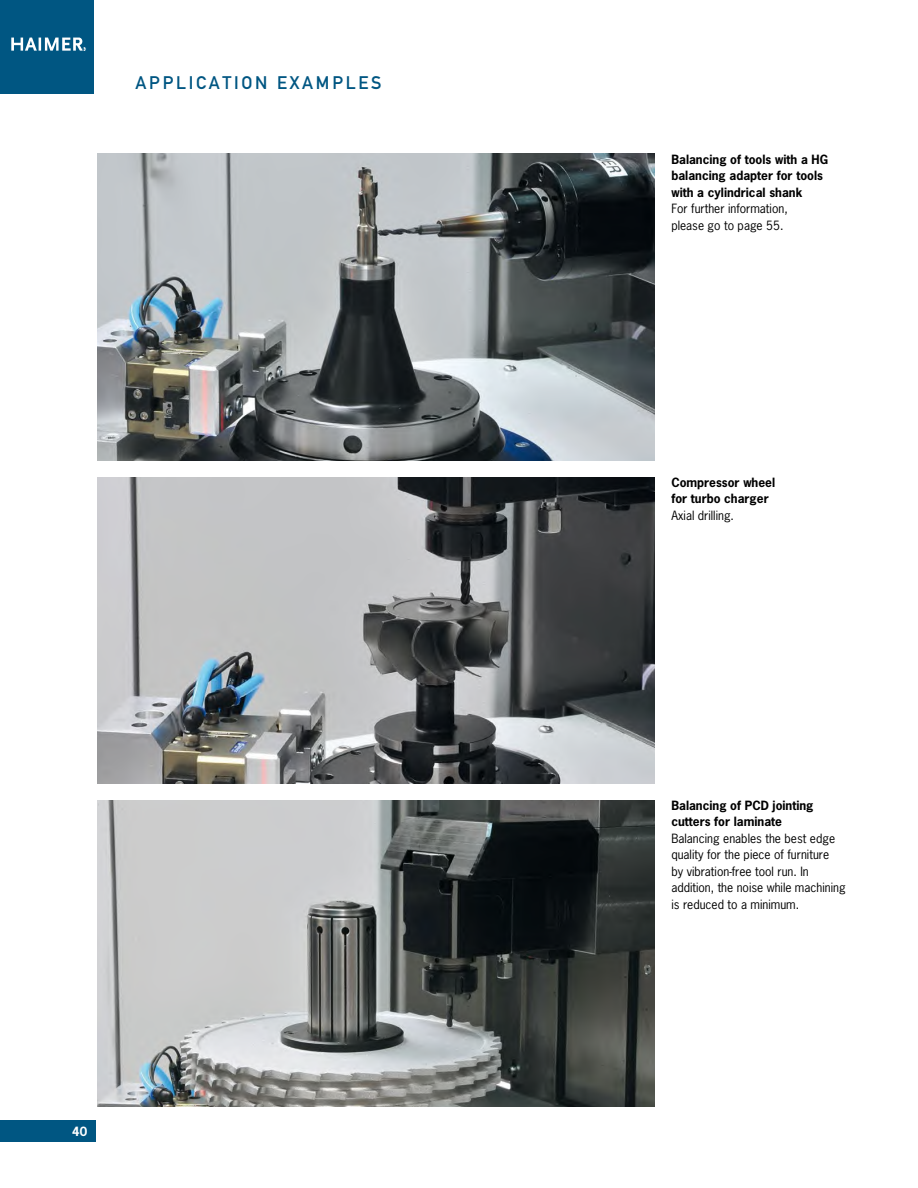
<style>
.page{position:relative;width:918px;height:1188px;background:#fff}
.page>*{position:absolute;margin:0;border:0;box-sizing:border-box;transform-origin:0 0}
.Headline_Kapitel{font:18px "DIN Mittelschrift";letter-spacing:.15em;color:#005682}
.Copy_8_11{font:12px/16.5px "News Gothic";color:#000}
.Copy_8_11_Bold{font:700 12px/16.5px "News Gothic";color:#000}
.t1{font:700 12px "News Gothic";color:#fff}
</style>
<div class="page">
<img style="left:97px;top:154px;width:557px;height:306px">
<img style="left:97px;top:800px;width:557px;height:306px">
<img style="left:97px;top:477px;width:557px;height:306px">
<div style="left:0;top:0;width:94px;height:94px;background:#005682"></div>
<svg style="left:11px;top:38px;width:75px;height:13px"></svg>
<div style="left:0;top:1120px;width:96px;height:21px;background:#005682"></div>
<p class="Headline_Kapitel" style="left:136px;top:72px;width:247px">APPLICATION EXAMPLES</p>
<p class="t1" style="left:72px;top:1123px;width:16px">40</p>
<p class="Copy_8_11_Bold" style="left:671px;top:151px;width:158px">Balancing of tools with a HG balancing adapter for tools with a cylindrical shank</p>
<p class="Copy_8_11" style="left:671px;top:200px;width:118px">For further information, please go to page 55.</p>
<p class="Copy_8_11_Bold" style="left:671px;top:474px;width:105px">Compressor wheel for turbo charger</p>
<p class="Copy_8_11" style="left:671px;top:507px;width:64px">Axial drilling.</p>
<p class="Copy_8_11_Bold" style="left:671px;top:797px;width:144px">Balancing of PCD jointing cutters for laminate</p>
<p class="Copy_8_11" style="left:671px;top:830px;width:176px">Balancing enables the best edge quality for the piece of furniture<br>by vibration-free tool run. In addition, the noise while machining is reduced to a minimum.</p>
</div>
